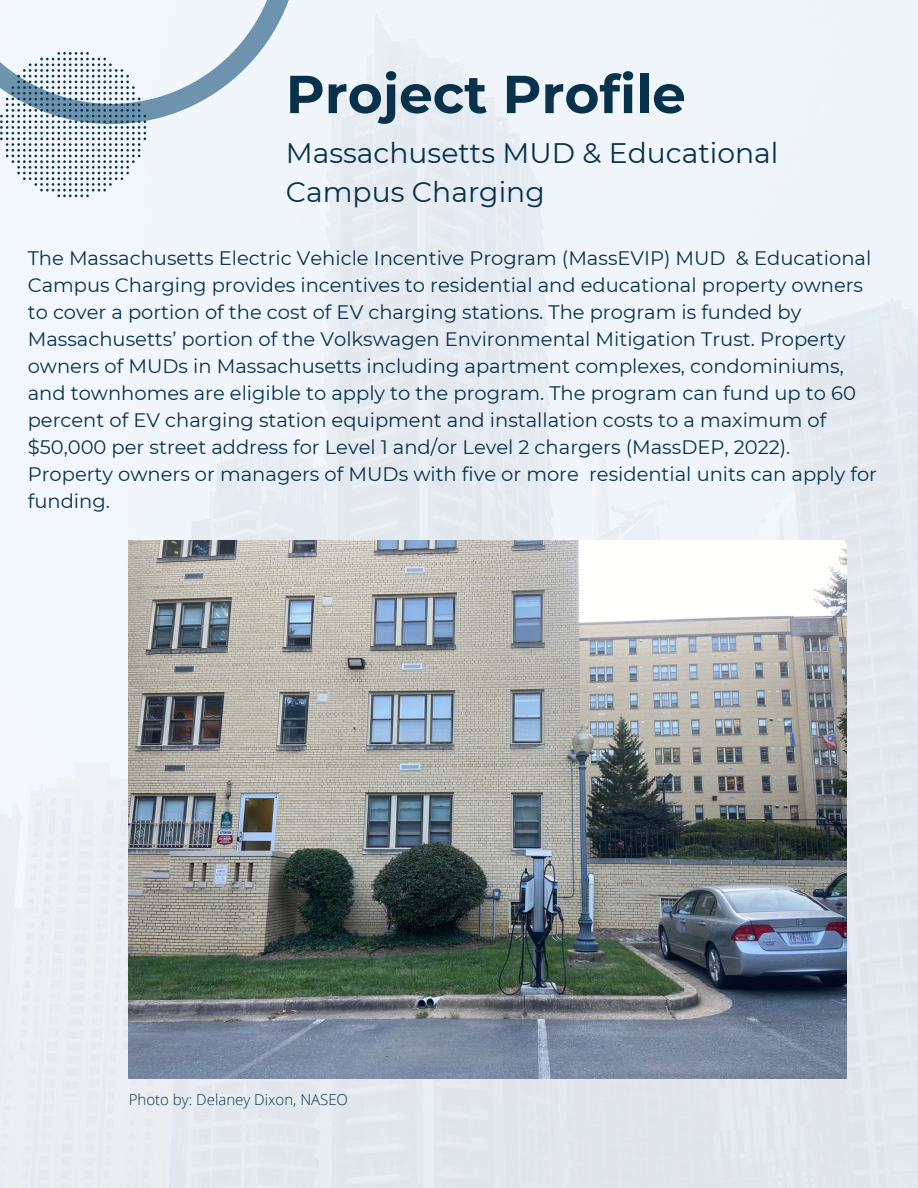
<style>
.page{position:relative;width:918px;height:1188px;background:#fff}
.page>*{position:absolute;margin:0;border:0;box-sizing:border-box;transform-origin:0 0}
.t1{font:700 53.4px "Montserrat";color:#08324c}
.t2{font:28.2px/39.2px "Montserrat";color:#08324c}
.t3{font:19.5px/27px "Montserrat";color:#08324c}
.t4{font:300 15px "Open Sans";color:#08324c}
</style>
<div class="page">
<img style="left:0;top:0;width:918px;height:1188px">
<svg style="left:0;top:0;width:300px;height:197px"></svg>
<img style="left:129px;top:540px;width:718px;height:539px">
<h1 class="t1" style="left:286px;top:61px;width:402px">Project Profile</h1>
<h2 class="t2" style="left:286px;top:133px;width:494px">Massachusetts MUD &amp; Educational<br>Campus Charging</h2>
<p class="t3" style="left:28px;top:245px;width:851px">The Massachusetts Electric Vehicle Incentive Program (MassEVIP) MUD &amp; Educational Campus Charging provides incentives to residential and educational property owners to cover a portion of the cost of EV charging stations. The program is funded by Massachusetts’ portion of the Volkswagen Environmental Mitigation Trust. Property owners of MUDs in Massachusetts including apartment complexes, condominiums, and townhomes are eligible to apply to the program. The program can fund up to 60 percent of EV charging station equipment and installation costs to a maximum of $50,000 per street address for Level 1 and/or Level 2 chargers (MassDEP, 2022).<br>Property owners or managers of MUDs with five or more residential units can apply for funding.</p>
<p class="t4" style="left:129px;top:1089px;width:221px">Photo by: Delaney Dixon, NASEO</p>
</div>
